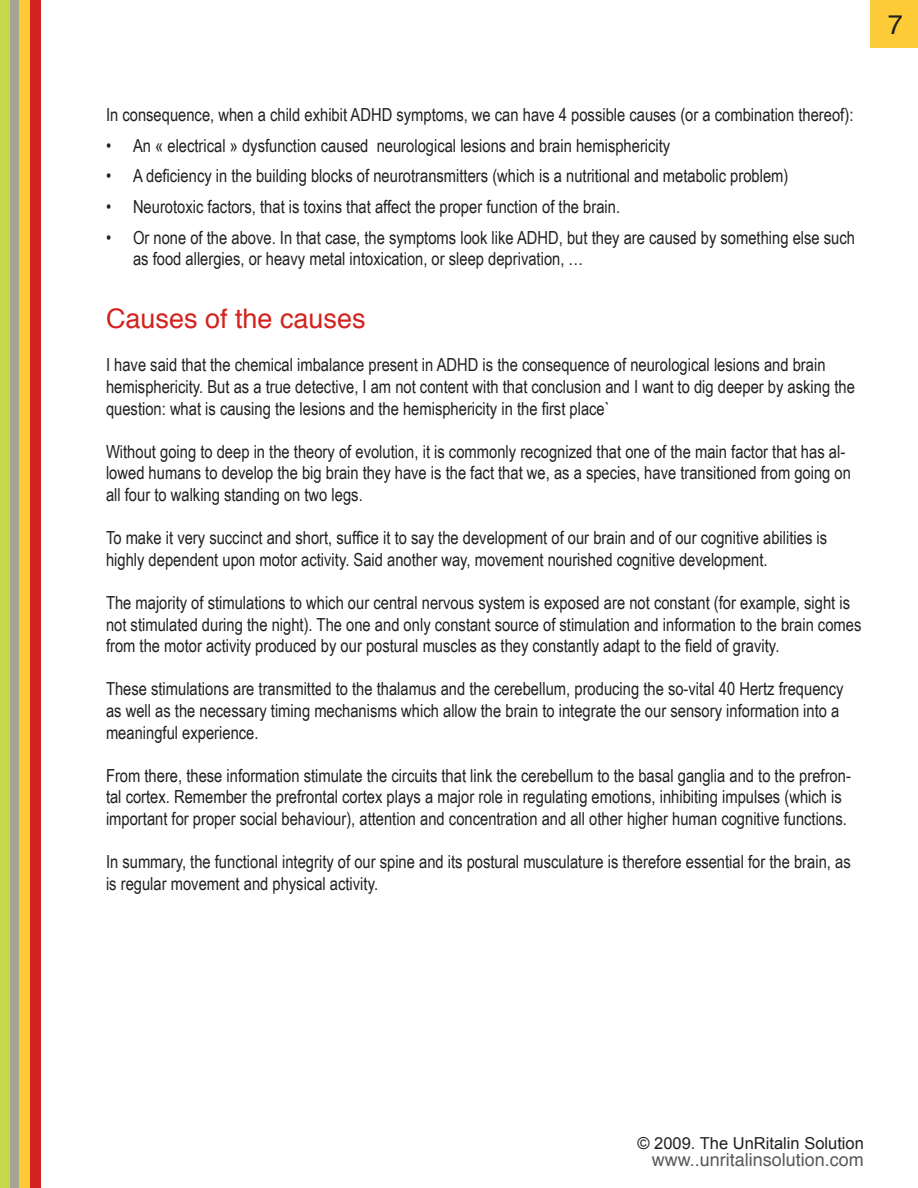
<style>
.page{position:relative;width:918px;height:1188px;background:#fff}
.page>*{position:absolute;margin:0;border:0;box-sizing:border-box;transform-origin:0 0}
.t1{font:27px "Helvetica";color:#d2231e}
.t2{font:27px "Helvetica";color:#231f20}
.t3{font:18px/21.6px "Arial Narrow";color:#231f20}
.t4{font:18px "Helvetica";color:#595959}
.t5{font:16.5px "Arial";color:#231f20}
</style>
<div class="page">
<div style="left:10px;top:0;width:10px;height:1188px;background:#a6a595"></div>
<div style="left:20px;top:0;width:10px;height:1188px;background:#fecb38"></div>
<div style="left:30px;top:0;width:10px;height:1188px;background:#d2231e"></div>
<div style="left:0;top:0;width:10px;height:1188px;background:#c4d94b"></div>
<div style="left:871px;top:0;width:47px;height:48px;background:#fecb38"></div>
<p class="t2" style="left:888px;top:4px;width:17px">7</p>
<p class="t3" style="left:106px;top:103px;width:749px">In consequence, when a child exhibit ADHD symptoms, we can have 4 possible causes (or a combination thereof):</p>
<p class="t3" style="left:106px;top:134px;width:566px">• An « electrical » dysfunction caused neurological lesions and brain hemisphericity</p>
<p class="t3" style="left:106px;top:164px;width:684px">• A deficiency in the building blocks of neurotransmitters (which is a nutritional and metabolic problem)</p>
<p class="t3" style="left:106px;top:195px;width:516px">• Neurotoxic factors, that is toxins that affect the proper function of the brain.</p>
<p class="t3" style="left:133px;top:226px;width:724px;text-indent:-27px">• Or none of the above. In that case, the symptoms look like ADHD, but they are caused by something else such as food allergies, or heavy metal intoxication, or sleep deprivation, …</p>
<p class="t1" style="left:106px;top:298px;width:261px">Causes of the causes</p>
<p class="t3" style="left:106px;top:353px;width:750px">I have said that the chemical imbalance present in ADHD is the consequence of neurological lesions and brain hemisphericity. But as a true detective, I am not content with that conclusion and I want to dig deeper by asking the question: what is causing the lesions and the hemisphericity in the first place`</p>
<p class="t3" style="left:106px;top:440px;width:747px">Without going to deep in the theory of evolution, it is commonly recognized that one of the main factor that has al&shy;lowed humans to develop the big brain they have is the fact that we, as a species, have transitioned from going on all four to walking standing on two legs.</p>
<p class="t3" style="left:106px;top:526px;width:723px">To make it very succinct and short, suffice it to say the development of our brain and of our cognitive abilities is highly dependent upon motor activity. Said another way, movement nourished cognitive development.</p>
<p class="t3" style="left:106px;top:591px;width:757px">The majority of stimulations to which our central nervous system is exposed are not constant (for example, sight is not stimulated during the night). The one and only constant source of stimulation and information to the brain comes from the motor activity produced by our postural muscles as they constantly adapt to the field of gravity.</p>
<p class="t3" style="left:106px;top:677px;width:739px">These stimulations are transmitted to the thalamus and the cerebellum, producing the so-vital 40 Hertz frequency as well as the necessary timing mechanisms which allow the brain to integrate the our sensory information into a meaningful experience.</p>
<p class="t3" style="left:106px;top:764px;width:747px">From there, these information stimulate the circuits that link the cerebellum to the basal ganglia and to the prefron&shy;tal cortex. Remember the prefrontal cortex plays a major role in regulating emotions, inhibiting impulses (which is important for proper social behaviour), attention and concentration and all other higher human cognitive functions.</p>
<p class="t3" style="left:106px;top:850px;width:746px">In summary, the functional integrity of our spine and its postural musculature is therefore essential for the brain, as is regular movement and physical activity.</p>
<p class="t5" style="left:638px;top:1132px;width:228px">© 2009. The UnRitalin Solution</p>
<p class="t4" style="left:652px;top:1146px;width:214px">www..unritalinsolution.com</p>
</div>
